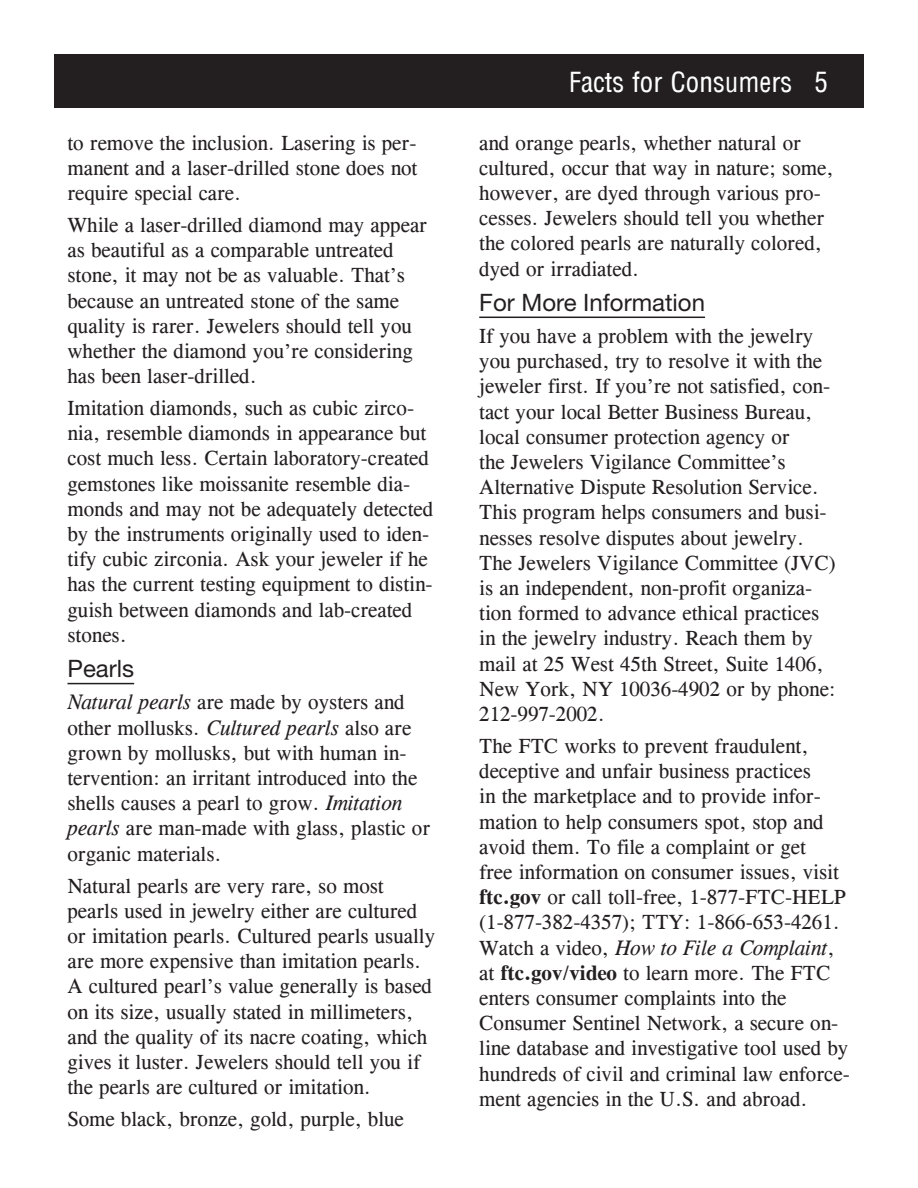
<style>
.page{position:relative;width:918px;height:1188px;background:#fff}
.page>*{position:absolute;margin:0;border:0;box-sizing:border-box;transform-origin:0 0}
.Page_Header{font:condensed 27px "Arena";color:#fff}
.Head_A{font:24px "Helvetica Neue LT Std";color:#231f20}
.Body_Text{font:21px/25.2px "CG Times";color:#231f20}
.s1{font-style:italic}
.s2{font-weight:700}
</style>
<div class="page">
<div style="left:55px;top:55px;width:808px;height:52px;background:#231f20"></div>
<div style="left:54px;top:54px;width:810px;height:54px;border:2px solid #231f20"></div>
<hr style="left:68px;top:683px;width:66px;height:1px;background:#231f20">
<hr style="left:479px;top:317px;width:226px;height:1px;background:#231f20">
<p class="Body_Text" style="left:68px;top:130px;width:351px;text-align:justify">to remove the inclusion. Lasering is per&shy;manent and a laser-drilled stone does not require special care.</p>
<p class="Body_Text" style="left:68px;top:212px;width:361px">While a laser-drilled diamond may appear as beautiful as a comparable untreated stone, it may not be as valuable. That’s because an untreated stone of the same quality is rarer. Jewelers should tell you whether the diamond you’re considering has been laser-drilled.</p>
<p class="Body_Text" style="left:68px;top:396px;width:367px">Imitation diamonds, such as cubic zirco&shy;nia, resemble diamonds in appearance but cost much less. Certain laboratory-created gemstones like moissanite resemble dia&shy;monds and may not be adequately detected by the instruments originally used to iden&shy;tify cubic zirconia. Ask your jeweler if he has the current testing equipment to distin&shy;guish between diamonds and lab-created stones.</p>
<p class="Head_A" style="left:68px;top:655px;width:68px">Pearls</p>
<p class="Body_Text" style="left:68px;top:690px;width:364px"><span class="s1">Natural pearls</span> are made by oysters and other mollusks. <span class="s1">Cultured pearls</span> also are grown by mollusks, but with human in&shy;tervention: an irritant introduced into the shells causes a pearl to grow. <span class="s1">Imitation pearls</span> are man-made with glass, plastic or organic materials.</p>
<p class="Body_Text" style="left:68px;top:873px;width:369px">Natural pearls are very rare, so most pearls used in jewelry either are cultured or imitation pearls. Cultured pearls usually are more expensive than imitation pearls.<br>A cultured pearl’s value generally is based on its size, usually stated in millimeters, and the quality of its nacre coating, which gives it luster. Jewelers should tell you if the pearls are cultured or imitation.</p>
<p class="Body_Text" style="left:68px;top:1107px;width:338px">Some black, bronze, gold, purple, blue</p>
<p class="Page_Header" style="left:569px;top:70px;width:225px">Facts for Consumers</p>
<p class="Page_Header" style="left:814px;top:70px;width:15px">5</p>
<p class="Body_Text" style="left:479px;top:130px;width:356px">and orange pearls, whether natural or cultured, occur that way in nature; some, however, are dyed through various pro&shy;cesses. Jewelers should tell you whether the colored pearls are naturally colored, dyed or irradiated.</p>
<p class="Head_A" style="left:479px;top:288px;width:227px">For More Information</p>
<p class="Body_Text" style="left:479px;top:324px;width:358px">If you have a problem with the jewelry you purchased, try to resolve it with the jeweler first. If you’re not satisfied, con&shy;tact your local Better Business Bureau, local consumer protection agency or<br>the Jewelers Vigilance Committee’s Alternative Dispute Resolution Service.<br>This program helps consumers and busi&shy;nesses resolve disputes about jewelry.<br>The Jewelers Vigilance Committee (JVC) is an independent, non-profit organiza&shy;tion formed to advance ethical practices in the jewelry industry. Reach them by mail at 25 West 45th Street, Suite 1406, New York, NY 10036-4902 or by phone:<br>212-997-2002.</p>
<p class="Body_Text" style="left:479px;top:733px;width:372px">The FTC works to prevent fraudulent, deceptive and unfair business practices<br>in the marketplace and to provide infor&shy;mation to help consumers spot, stop and avoid them. To file a complaint or get<br>free information on consumer issues, visit <span class="s2">ftc.gov</span> or call toll-free, 1-877-FTC-HELP (1-877-382-4357); TTY: 1-866-653-4261.<br>Watch a video, <span class="s1">How to File a Complaint</span>, at <span class="s2">ftc.gov/video</span> to learn more. The FTC enters consumer complaints into the Consumer Sentinel Network, a secure on&shy;line database and investigative tool used by hundreds of civil and criminal law enforce&shy;ment agencies in the U.S. and abroad.</p>
</div>
